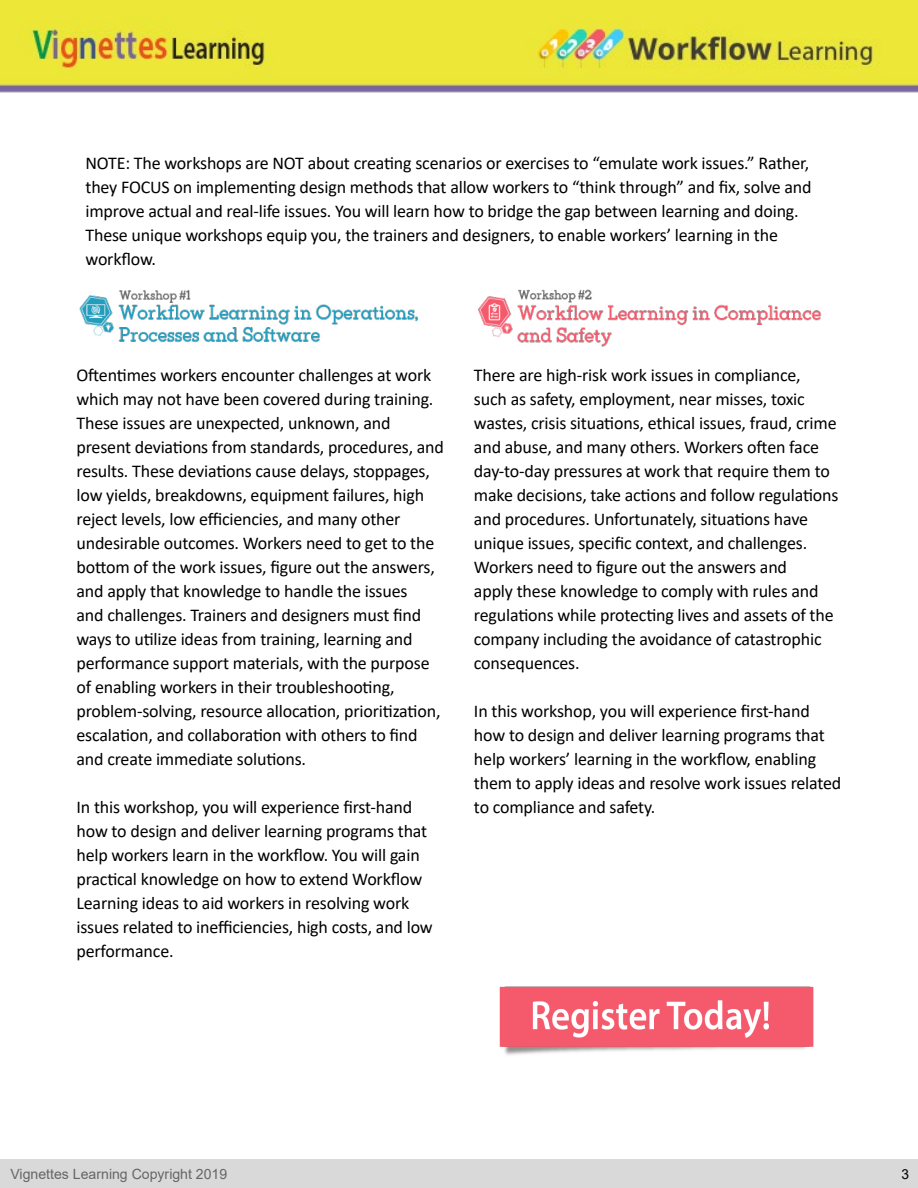
<style>
.page{position:relative;width:918px;height:1188px;background:#fff}
.page>*{position:absolute;margin:0;border:0;box-sizing:border-box;transform-origin:0 0}
.t1{font:18px/24px "Calibri";letter-spacing:-.01em;color:#000}
.t2{font:14.1px "Arial";color:#676565}
.t3{font:13.8px "Arial";color:#666}
.t4{font:13.8px "Arial";color:#000}
</style>
<div class="page">
<div style="left:0;top:1160px;width:918px;height:28px;background:#d9d9d9"></div>
<img style="left:0;top:0;width:918px;height:93px">
<img style="left:79px;top:290px;width:339px;height:53px">
<img style="left:478px;top:289px;width:344px;height:58px">
<img style="left:499px;top:986px;width:315px;height:69px">
<p class="t1" style="left:86px;top:151px;width:728px">NOTE: The workshops are NOT about creating scenarios or exercises to “emulate work issues.” Rather, they FOCUS on implementing design methods that allow workers to “think through” and fix, solve and improve actual and real-life issues. You will learn how to bridge the gap between learning and doing.<br>These unique workshops equip you, the trainers and designers, to enable workers’ learning in the workflow.</p>
<p class="t1" style="left:76px;top:363px;width:369px">Oftentimes workers encounter challenges at work which may not have been covered during training.<br>These issues are unexpected, unknown, and present deviations from standards, procedures, and results. These deviations cause delays, stoppages, low yields, breakdowns, equipment failures, high reject levels, low efficiencies, and many other undesirable outcomes. Workers need to get to the bottom of the work issues, figure out the answers, and apply that knowledge to handle the issues<br>and challenges. Trainers and designers must find ways to utilize ideas from training, learning and performance support materials, with the purpose of enabling workers in their troubleshooting, problem-solving, resource allocation, prioritization, escalation, and collaboration with others to find and create immediate solutions.</p>
<p class="t1" style="left:76px;top:795px;width:358px">In this workshop, you will experience first-hand how to design and deliver learning programs that help workers learn in the workflow. You will gain practical knowledge on how to extend Workflow Learning ideas to aid workers in resolving work issues related to inefficiencies, high costs, and low performance.</p>
<p class="t1" style="left:474px;top:363px;width:366px">There are high-risk work issues in compliance,<br>such as safety, employment, near misses, toxic wastes, crisis situations, ethical issues, fraud, crime and abuse, and many others. Workers often face day-to-day pressures at work that require them to make decisions, take actions and follow regulations and procedures. Unfortunately, situations have unique issues, specific context, and challenges.<br>Workers need to figure out the answers and<br>apply these knowledge to comply with rules and regulations while protecting lives and assets of the company including the avoidance of catastrophic consequences.</p>
<p class="t1" style="left:474px;top:699px;width:369px">In this workshop, you will experience first-hand how to design and deliver learning programs that help workers’ learning in the workflow, enabling them to apply ideas and resolve work issues related to compliance and safety.</p>
<p class="t2" style="left:10px;top:1164px;width:218px">Vignettes Learning Copyright 2019</p>
<p class="t3" style="left:79px;top:1164px;width:144px">earning Copyright 2015</p>
<p class="t4" style="left:902px;top:1164px;width:9px">3</p>
</div>
